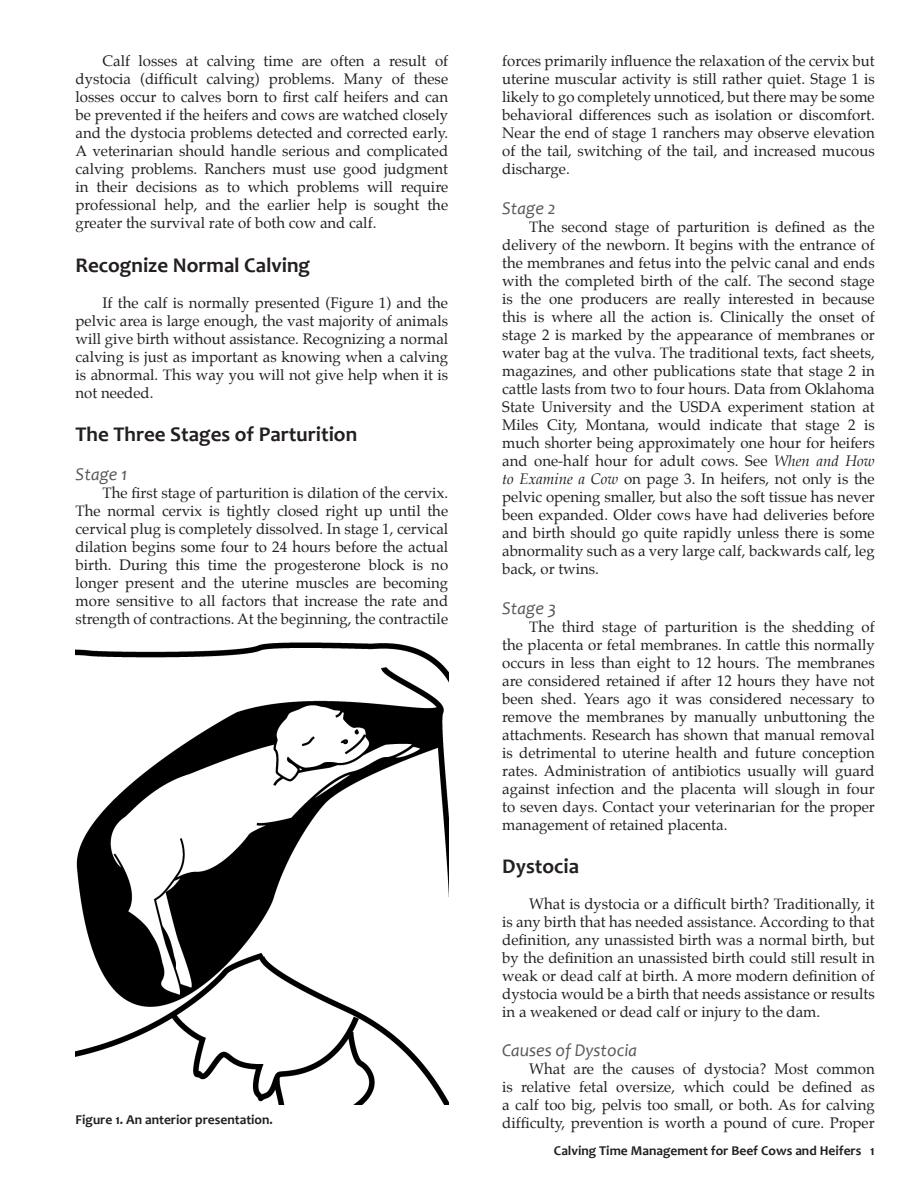
<style>
.page{position:relative;width:918px;height:1188px;background:#fff}
.page>*{position:absolute;margin:0;border:0;box-sizing:border-box;transform-origin:0 0}
.t1{font:700 21px "Candara";color:#231f20}
.t2{font:italic 18px "Candara";color:#57585a}
.t3{font:15px/18px "Palatino";color:#231f20;text-align:justify}
.t4{font:700 13.5px "Candara";color:#231f20}
.s1{font-style:italic}
</style>
<div class="page">
<img style="left:76px;top:642px;width:372px;height:463px">
<p class="t3" style="left:76px;top:52px;width:374px;text-indent:27px">Calf losses at calving time are often a result of dystocia (difficult calving) problems. Many of these losses occur to calves born to first calf heifers and can be prevented if the heifers and cows are watched closely and the dystocia problems detected and corrected early.<br>A veterinarian should handle serious and complicated calving problems. Ranchers must use good judgment in their decisions as to which problems will require professional help, and the earlier help is sought the greater the survival rate of both cow and calf.</p>
<h1 class="t1" style="left:76px;top:252px;width:236px">Recognize Normal Calving</h1>
<p class="t3" style="left:76px;top:293px;width:374px;text-indent:27px">If the calf is normally presented (Figure 1) and the pelvic area is large enough, the vast majority of animals will give birth without assistance. Recognizing a normal calving is just as important as knowing when a calving is abnormal. This way you will not give help when it is not needed.</p>
<h1 class="t1" style="left:76px;top:421px;width:283px">The Three Stages of Parturition</h1>
<p class="t2" style="left:76px;top:464px;width:53px">Stage 1</p>
<p class="t3" style="left:76px;top:484px;width:374px;text-indent:27px">The first stage of parturition is dilation of the cervix.<br>The normal cervix is tightly closed right up until the cervical plug is completely dissolved. In stage 1, cervical dilation begins some four to 24 hours before the actual birth. During this time the progesterone block is no longer present and the uterine muscles are becoming more sensitive to all factors that increase the rate and strength of contractions. At the beginning, the contractile</p>
<p class="t4" style="left:76px;top:1112px;width:199px">Figure 1. An anterior presentation.</p>
<p class="t3" style="left:502px;top:52px;width:374px">forces primarily influence the relaxation of the cervix but uterine muscular activity is still rather quiet. Stage 1 is likely to go completely unnoticed, but there may be some behavioral differences such as isolation or discomfort.<br>Near the end of stage 1 ranchers may observe elevation of the tail, switching of the tail, and increased mucous discharge.</p>
<p class="t2" style="left:502px;top:197px;width:55px">Stage 2</p>
<p class="t3" style="left:502px;top:218px;width:374px;text-indent:27px">The second stage of parturition is defined as the delivery of the newborn. It begins with the entrance of the membranes and fetus into the pelvic canal and ends with the completed birth of the calf. The second stage is the one producers are really interested in because this is where all the action is. Clinically the onset of stage 2 is marked by the appearance of membranes or water bag at the vulva. The traditional texts, fact sheets, magazines, and other publications state that stage 2 in cattle lasts from two to four hours. Data from Oklahoma State University and the USDA experiment station at Miles City, Montana, would indicate that stage 2 is much shorter being approximately one hour for heifers and one-half hour for adult cows. See <span class="s1">When and How to Examine a Cow</span> on page 3. In heifers, not only is the pelvic opening smaller, but also the soft tissue has never been expanded. Older cows have had deliveries before and birth should go quite rapidly unless there is some abnormality such as a very large calf, backwards calf, leg back, or twins.</p>
<p class="t2" style="left:502px;top:597px;width:55px">Stage 3</p>
<p class="t3" style="left:502px;top:617px;width:374px;text-indent:27px">The third stage of parturition is the shedding of the placenta or fetal membranes. In cattle this normally occurs in less than eight to 12 hours. The membranes are considered retained if after 12 hours they have not been shed. Years ago it was considered necessary to remove the membranes by manually unbuttoning the attachments. Research has shown that manual removal is detrimental to uterine health and future conception rates. Administration of antibiotics usually will guard against infection and the placenta will slough in four to seven days. Contact your veterinarian for the proper management of retained placenta.</p>
<h1 class="t1" style="left:502px;top:853px;width:78px">Dystocia</h1>
<p class="t3" style="left:502px;top:895px;width:374px;text-indent:27px">What is dystocia or a difficult birth? Traditionally, it is any birth that has needed assistance. According to that definition, any unassisted birth was a normal birth, but by the definition an unassisted birth could still result in weak or dead calf at birth. A more modern definition of dystocia would be a birth that needs assistance or results in a weakened or dead calf or injury to the dam.</p>
<p class="t2" style="left:502px;top:1040px;width:136px">Causes of Dystocia</p>
<p class="t3" style="left:502px;top:1060px;width:374px;text-indent:27px">What are the causes of dystocia? Most common is relative fetal oversize, which could be defined as a calf too big, pelvis too small, or both. As for calving difficulty, prevention is worth a pound of cure. Proper</p>
<p class="t4" style="left:554px;top:1142px;width:322px">Calving Time Management for Beef Cows and Heifers 1</p>
</div>
